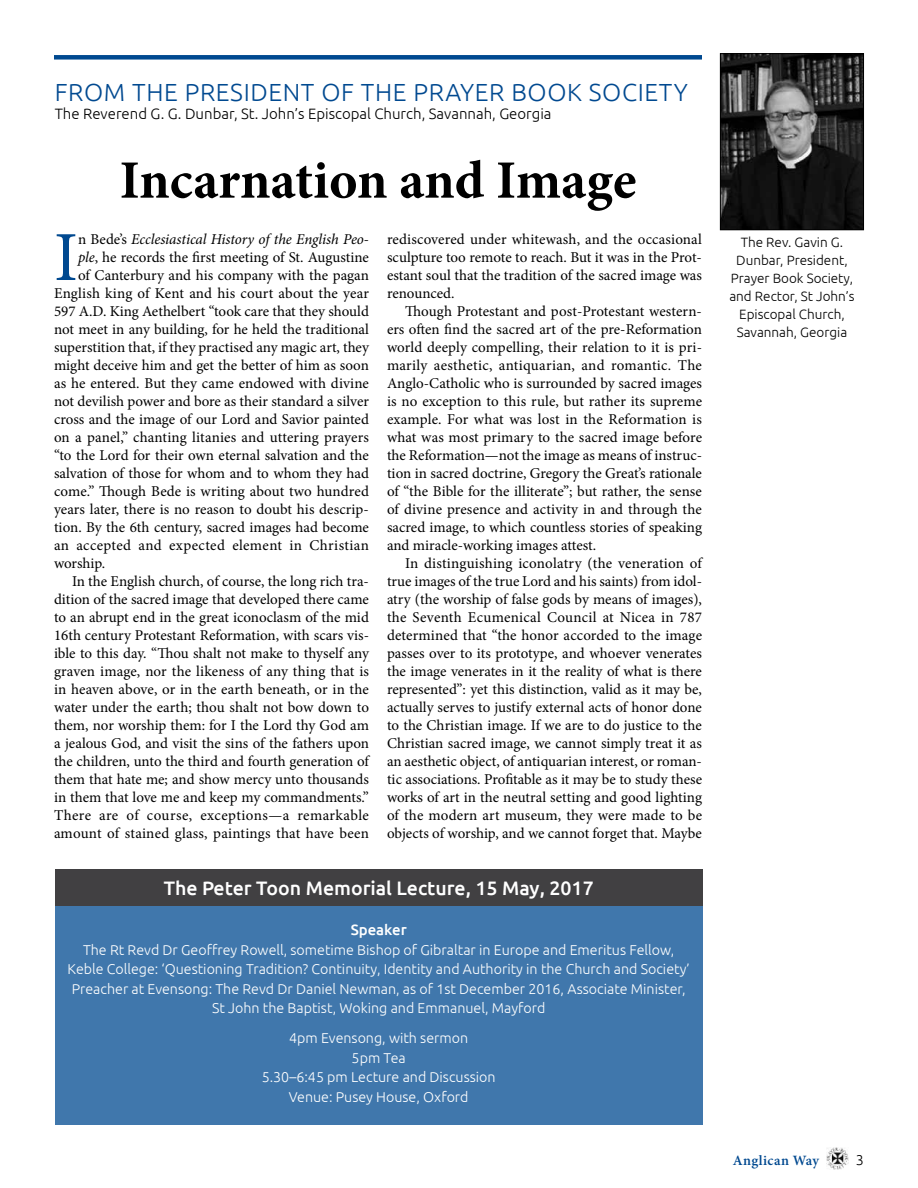
<style>
.page{position:relative;width:918px;height:1188px;background:#fff}
.page>*{position:absolute;margin:0;border:0;box-sizing:border-box;transform-origin:0 0}
.t1{font:70.35px "Minion Pro";color:#004990}
.t2{font:700 54px "Minion Pro";color:#000}
.t3{font:300 24.75px "Ubuntu";letter-spacing:.025em;color:#004990}
.t4{font:500 19.5px "Ubuntu";color:#fff}
.t5{font:15px/18px "Minion Pro";color:#000;text-align:justify}
.t6{font:15px "Minion Pro";letter-spacing:.025em;color:#000}
.t7{font:300 15px "Ubuntu";color:#000}
.t8{font:italic 15px "Minion Pro";letter-spacing:-.01em;color:#000}
.t9{font:500 15px "Ubuntu";color:#fff}
.t10{font:300 14.25px/19.5px "Ubuntu";color:#fff;text-align:center}
.t11{font:600 14.25px "Minion Pro";letter-spacing:.025em;color:#004990}
.t12{font:300 14.25px "Ubuntu";color:#000}
.t13{font:300 13.5px/18px "Ubuntu";color:#000;text-align:center}
.s1{font-style:normal}
.s2{font-style:italic}
</style>
<div class="page">
<img style="left:827px;top:1148px;width:21px;height:21px">
<div style="left:54px;top:55px;width:648px;height:5px;background:#004990"></div>
<img style="left:722px;top:55px;width:140px;height:173px">
<div style="left:720px;top:53px;width:144px;height:177px;border:1px solid #000"></div>
<div style="left:55px;top:906px;width:648px;height:219px;background:#4077ac"></div>
<div style="left:55px;top:869px;width:648px;height:37px;background:#414042"></div>
<h3 class="t3" style="left:55px;top:78px;width:635px">FROM THE PRESIDENT OF THE PRAYER BOOK SOCIETY</h3>
<p class="t7" style="left:55px;top:105px;width:498px">The Reverend G. G. Dunbar, St. John’s Episcopal Church, Savannah, Georgia</p>
<h2 class="t2" style="left:120px;top:142px;width:518px">Incarnation and Image</h2>
<h1 class="t1" style="left:54px;top:210px;width:26px">I</h1>
<p class="t8" style="left:78px;top:229px;width:292px"><span class="s1">n Bede’s</span> Ecclesiastical History of the English Peo-</p>
<p class="t5" style="left:78px;top:248px;width:292px"><span class="s2">ple</span>, he records the first meeting of St. Augustine</p>
<p class="t5" style="left:78px;top:266px;width:293px">of Canterbury and his company with the pagan</p>
<p class="t5" style="left:54px;top:284px;width:316px">English king of Kent and his court about the year</p>
<p class="t5" style="left:54px;top:302px;width:316px">597 A.D. King Aethelbert “took care that they should</p>
<p class="t5" style="left:54px;top:320px;width:316px">not meet in any building, for he held the traditional</p>
<p class="t5" style="left:54px;top:338px;width:317px">superstition that, if they practised any magic art, they</p>
<p class="t5" style="left:54px;top:356px;width:316px">might deceive him and get the better of him as soon</p>
<p class="t5" style="left:54px;top:374px;width:317px">as he entered. But they came endowed with divine</p>
<p class="t5" style="left:54px;top:392px;width:316px">not devilish power and bore as their standard a silver</p>
<p class="t5" style="left:54px;top:410px;width:316px">cross and the image of our Lord and Savior painted</p>
<p class="t5" style="left:54px;top:428px;width:316px">on a panel,” chanting litanies and uttering prayers</p>
<p class="t5" style="left:54px;top:446px;width:316px">“to the Lord for their own eternal salvation and the</p>
<p class="t5" style="left:54px;top:464px;width:316px">salvation of those for whom and to whom they had</p>
<p class="t5" style="left:54px;top:482px;width:316px">come.” Though Bede is writing about two hundred</p>
<p class="t5" style="left:54px;top:500px;width:316px">years later, there is no reason to doubt his descrip-</p>
<p class="t5" style="left:54px;top:518px;width:316px">tion. By the 6th century, sacred images had become</p>
<p class="t6" style="left:54px;top:535px;width:316px">an accepted and expected element in Christian</p>
<p class="t5" style="left:54px;top:554px;width:53px">worship.</p>
<p class="t5" style="left:72px;top:572px;width:299px">In the English church, of course, the long rich tra-</p>
<p class="t5" style="left:54px;top:590px;width:316px">dition of the sacred image that developed there came</p>
<p class="t5" style="left:54px;top:608px;width:316px">to an abrupt end in the great iconoclasm of the mid</p>
<p class="t5" style="left:54px;top:626px;width:317px">16th century Protestant Reformation, with scars vis-</p>
<p class="t5" style="left:54px;top:644px;width:316px">ible to this day. “Thou shalt not make to thyself any</p>
<p class="t5" style="left:54px;top:662px;width:317px">graven image, nor the likeness of any thing that is</p>
<p class="t5" style="left:54px;top:680px;width:316px">in heaven above, or in the earth beneath, or in the</p>
<p class="t5" style="left:54px;top:698px;width:317px">water under the earth; thou shalt not bow down to</p>
<p class="t5" style="left:54px;top:716px;width:316px">them, nor worship them: for I the Lord thy God am</p>
<p class="t5" style="left:54px;top:734px;width:317px">a jealous God, and visit the sins of the fathers upon</p>
<p class="t5" style="left:54px;top:752px;width:317px">the children, unto the third and fourth generation of</p>
<p class="t5" style="left:54px;top:770px;width:316px">them that hate me; and show mercy unto thousands</p>
<p class="t5" style="left:54px;top:788px;width:317px">in them that love me and keep my commandments.”</p>
<p class="t6" style="left:54px;top:805px;width:316px">There are of course, exceptions—a remarkable</p>
<p class="t5" style="left:54px;top:824px;width:316px">amount of stained glass, paintings that have been</p>
<p class="t5" style="left:387px;top:230px;width:317px">rediscovered under whitewash, and the occasional sculpture too remote to reach. But it was in the Prot&shy;estant soul that the tradition of the sacred image was renounced.</p>
<p class="t5" style="left:387px;top:302px;width:317px;text-indent:18px">Though Protestant and post-Protestant western&shy;ers often find the sacred art of the pre-Reformation world deeply compelling, their relation to it is pri&shy;marily aesthetic, antiquarian, and romantic. The Anglo-Catholic who is surrounded by sacred images is no exception to this rule, but rather its supreme example. For what was lost in the Reformation is what was most primary to the sacred image before the Reformation—not the image as means of instruc&shy;tion in sacred doctrine, Gregory the Great’s rationale of “the Bible for the illiterate”; but rather, the sense of divine presence and activity in and through the sacred image, to which countless stories of speaking and miracle-working images attest.</p>
<p class="t5" style="left:387px;top:554px;width:317px;text-indent:18px">In distinguishing iconolatry (the veneration of true images of the true Lord and his saints) from idol&shy;atry (the worship of false gods by means of images), the Seventh Ecumenical Council at Nicea in 787 determined that “the honor accorded to the image passes over to its prototype, and whoever venerates the image venerates in it the reality of what is there represented”: yet this distinction, valid as it may be, actually serves to justify external acts of honor done to the Christian image. If we are to do justice to the Christian sacred image, we cannot simply treat it as an aesthetic object, of antiquarian interest, or roman&shy;tic associations. Profitable as it may be to study these works of art in the neutral setting and good lighting of the modern art museum, they were made to be objects of worship, and we cannot forget that. Maybe</p>
<h3 class="t4" style="left:164px;top:876px;width:432px">The Peter Toon Memorial Lecture, 15 May, 2017</h3>
<p class="t9" style="left:351px;top:921px;width:58px">Speaker</p>
<p class="t10" style="left:68px;top:940px;width:624px">The Rt Revd Dr Geoffrey Rowell, sometime Bishop of Gibraltar in Europe and Emeritus Fellow, Keble College: ‘Questioning Tradition? Continuity, Identity and Authority in the Church and Society’ Preacher at Evensong: The Revd Dr Daniel Newman, as of 1st December 2016, Associate Minister, St John the Baptist, Woking and Emmanuel, Mayford</p>
<p class="t10" style="left:262px;top:1028px;width:235px">4pm Evensong, with sermon<br>5pm Tea<br>5.30–6:45 pm Lecture and Discussion<br>Venue: Pusey House, Oxford</p>
<p class="t13" style="left:729px;top:233px;width:127px">The Rev. Gavin G.<br>Dunbar, President,<br>Prayer Book Society, and Rector, St John’s<br>Episcopal Church,<br>Savannah, Georgia</p>
<p class="t11" style="left:733px;top:1151px;width:88px">Anglican Way</p>
<p class="t12" style="left:856px;top:1152px;width:10px">3</p>
</div>
